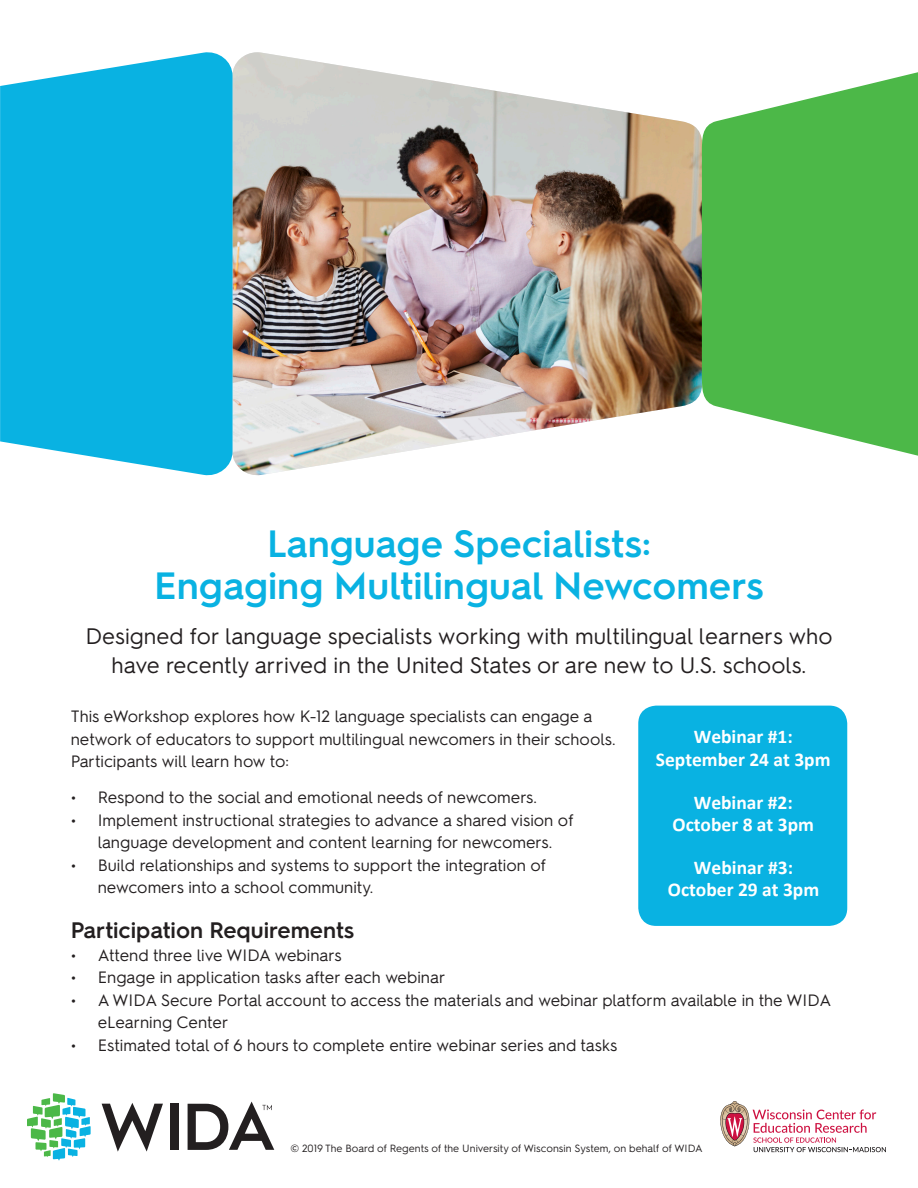
<style>
.page{position:relative;width:918px;height:1188px;background:#fff}
.page>*{position:absolute;margin:0;border:0;box-sizing:border-box;transform-origin:0 0}
.t1{font:600 38.1px/41.8px "Hurme Geometric Sans 2";color:#09b2e2;text-align:center}
.t2{font:22.5px/29px "Hurme Geometric Sans 2";color:#231f20;text-align:center}
.t3{font:600 22.5px "Hurme Geometric Sans 2";color:#231f20}
.t4{font:700 19.5px/22.5px "Calibri";color:#fff;text-align:center}
.t5{font:16.5px/22.5px "Hurme Geometric Sans 2";color:#231f20}
.t6{font:10.5px "Hurme Geometric Sans 2";color:#231f20}
.s1{font-size:19.5px}
</style>
<div class="page">
<img style="left:233px;top:52px;width:468px;height:424px">
<svg style="left:0;top:52px;width:233px;height:424px;background:#1cb7e4"></svg>
<svg style="left:701px;top:72px;width:217px;height:384px;background:#65c161"></svg>
<svg style="left:27px;top:1093px;width:64px;height:68px"></svg>
<svg style="left:102px;top:1103px;width:61px;height:49px"></svg>
<div style="left:170px;top:1104px;width:8px;height:46px;background:#231f20"></div>
<svg style="left:188px;top:1102px;width:86px;height:48px"></svg>
<svg style="left:720px;top:1101px;width:166px;height:51px"></svg>
<div style="left:638px;top:706px;width:209px;height:220px;background:#09b2e2;border-radius:18px"></div>
<h1 class="t1" style="left:154px;top:520px;width:611px">Language Specialists:<br>Engaging Multilingual Newcomers</h1>
<h2 class="t2" style="left:85px;top:620px;width:749px">Designed for language specialists working with multilingual learners who have recently arrived in the United States or are new to U.S. schools.</h2>
<p class="t5" style="left:71px;top:704px;width:546px">This eWorkshop explores how K-12 language specialists can engage a network of educators to support multilingual newcomers in their schools.<br>Participants will learn how to:</p>
<p class="t5" style="left:71px;top:785px;width:468px"><span class="s1">•</span> Respond to the social and emotional needs of newcomers.</p>
<p class="t5" style="left:71px;top:807px;width:504px;text-align:center"><span class="s1">•</span> Implement instructional strategies to advance a shared vision of language development and content learning for newcomers.</p>
<p class="t5" style="left:98px;top:852px;width:450px;text-indent:-27px"><span class="s1">•</span> Build relationships and systems to support the integration of newcomers into a school community.</p>
<h2 class="t3" style="left:71px;top:914px;width:285px">Participation Requirements</h2>
<p class="t5" style="left:71px;top:942px;width:272px"><span class="s1">•</span> Attend three live WIDA webinars</p>
<p class="t5" style="left:71px;top:965px;width:376px"><span class="s1">•</span> Engage in application tasks after each webinar</p>
<p class="t5" style="left:98px;top:987px;width:735px;text-indent:-27px"><span class="s1">•</span> A WIDA Secure Portal account to access the materials and webinar platform available in the WIDA eLearning Center</p>
<p class="t5" style="left:71px;top:1032px;width:548px"><span class="s1">•</span> Estimated total of 6 hours to complete entire webinar series and tasks</p>
<p class="t4" style="left:656px;top:726px;width:176px">Webinar #1:<br>September 24 at 3pm</p>
<p class="t4" style="left:672px;top:791px;width:143px">Webinar #2:<br>October 8 at 3pm</p>
<p class="t4" style="left:668px;top:856px;width:153px">Webinar #3:<br>October 29 at 3pm</p>
<p class="t6" style="left:291px;top:1141px;width:414px">© 2019 The Board of Regents of the University of Wisconsin System, on behalf of WIDA</p>
</div>
